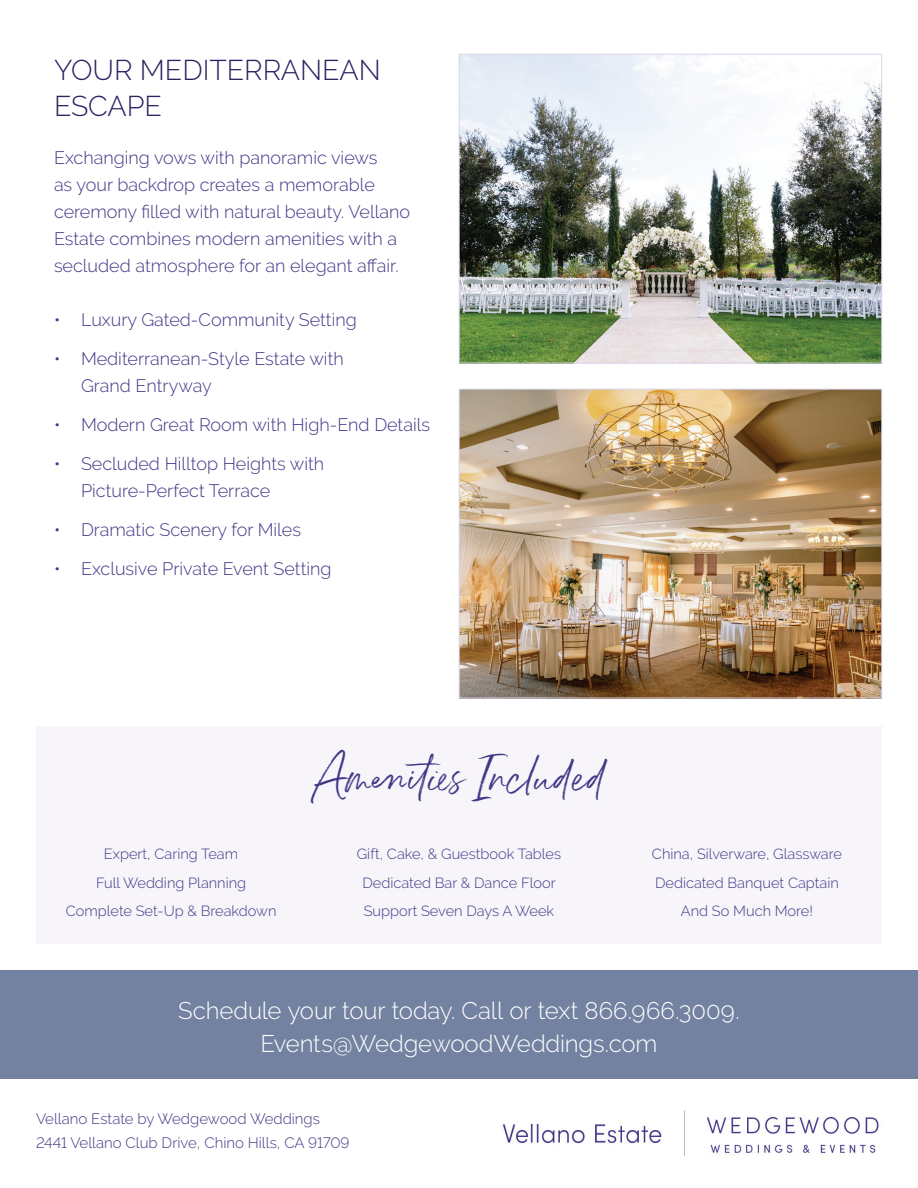
<style>
.page{position:relative;width:918px;height:1188px;background:#fff}
.page>*{position:absolute;margin:0;border:0;box-sizing:border-box;transform-origin:0 0}
.t1{font:37.5px "Belluga";color:#403786}
.t2{font:300 28.5px/36px "Raleway";color:#282562}
.t3{font:300 24px/33.3px "Raleway";letter-spacing:-.005em;color:#fff;text-align:center}
.t4{font:300 18px/27px "Raleway";color:#403786}
.t5{font:300 15px/24px "Raleway";color:#403786}
.t6{font:300 14.7px/28.5px "Raleway";color:#403786;text-align:center}
</style>
<div class="page">
<img style="left:461px;top:56px;width:419px;height:305px">
<div style="left:459px;top:54px;width:423px;height:309px;border:1px solid #d8d6eb"></div>
<img style="left:461px;top:391px;width:419px;height:305px">
<div style="left:459px;top:389px;width:423px;height:309px;border:1px solid #d8d6eb"></div>
<img style="left:502px;top:1110px;width:377px;height:47px">
<div style="left:0;top:970px;width:918px;height:108px;background:#7282a0"></div>
<div style="left:36px;top:726px;width:846px;height:92px;background:#f6f3f9"></div>
<div style="left:36px;top:818px;width:846px;height:126px;background:#f6f3f9"></div>
<h2 class="t2" style="left:54px;top:52px;width:328px">YOUR MEDITERRANEAN<br>ESCAPE</h2>
<p class="t4" style="left:54px;top:144px;width:358px">Exchanging vows with panoramic views<br>as your backdrop creates a memorable ceremony filled with natural beauty. Vellano Estate combines modern amenities with a secluded atmosphere for an elegant affair.</p>
<p class="t4" style="left:54px;top:306px;width:304px">• Luxury Gated-Community Setting</p>
<p class="t4" style="left:81px;top:345px;width:264px;text-indent:-27px">• Mediterranean-Style Estate with<br>Grand Entryway</p>
<p class="t4" style="left:54px;top:411px;width:378px">• Modern Great Room with High-End Details</p>
<p class="t4" style="left:81px;top:450px;width:245px;text-indent:-27px">• Secluded Hilltop Heights with<br>Picture-Perfect Terrace</p>
<p class="t4" style="left:54px;top:516px;width:249px">• Dramatic Scenery for Miles</p>
<p class="t4" style="left:54px;top:555px;width:279px">• Exclusive Private Event Setting</p>
<h1 class="t1" style="left:313px;top:755px;width:293px">Amenities Included</h1>
<p class="t6" style="left:66px;top:840px;width:212px">Expert, Caring Team<br>Full Wedding Planning<br>Complete Set-Up &amp; Breakdown</p>
<p class="t6" style="left:357px;top:840px;width:206px">Gift, Cake, &amp; Guestbook Tables<br>Dedicated Bar &amp; Dance Floor<br>Support Seven Days A Week</p>
<p class="t6" style="left:652px;top:840px;width:191px">China, Silverware, Glassware<br>Dedicated Banquet Captain<br>And So Much More!</p>
<h3 class="t3" style="left:178px;top:993px;width:563px">Schedule your tour today. Call or text 866.966.3009.<br>Events@WedgewoodWeddings.com</h3>
<p class="t5" style="left:36px;top:1106px;width:315px">Vellano Estate by Wedgewood Weddings<br>2441 Vellano Club Drive, Chino Hills, CA 91709</p>
</div>
